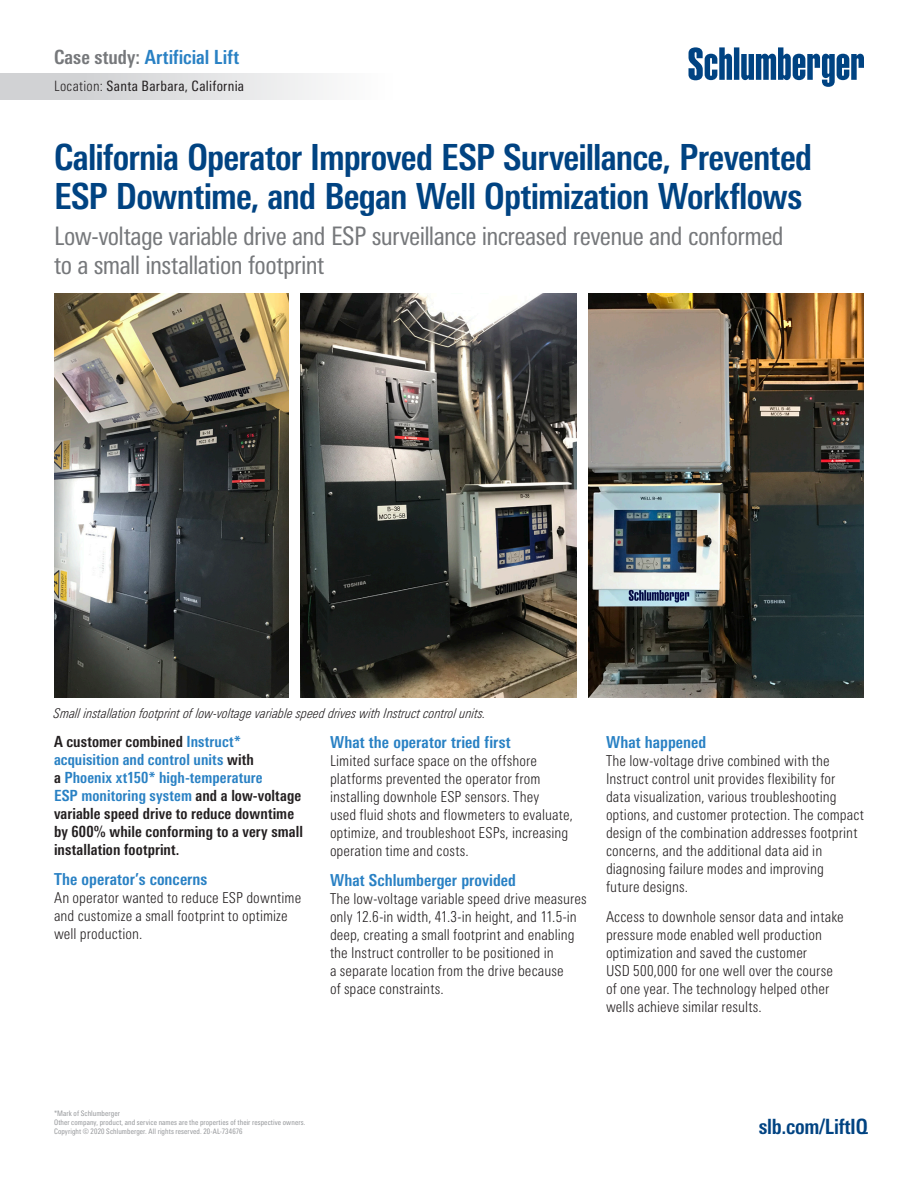
<style>
.page{position:relative;width:918px;height:1188px;background:#fff}
.page>*{position:absolute;margin:0;border:0;box-sizing:border-box;transform-origin:0 0}
.headline__front{font:700 condensed 36px/39px "Univers Next Pro";letter-spacing:-.02em;color:#004382}
.Subhead{font:condensed 25.5px/28.5px "Univers Next Pro";letter-spacing:-.025em;color:#76787b}
.URL{font:700 condensed 21px "Univers Next Pro";letter-spacing:-.01em;color:#004382}
.Case_Study{font:700 condensed 19.5px "Univers Next Pro";letter-spacing:.005em;color:#2981c4}
.Body_Head{font:700 condensed 16.5px "Univers Next Pro";letter-spacing:.005em;color:#2981c4}
.Intro_paragraph{font:700 condensed 15.3px/18px "Univers Next Pro";letter-spacing:.005em;color:#231f20}
.Body_Text{font:300 condensed 15px/18px "Univers Next Pro";letter-spacing:.005em;color:#231f20}
.Location{font:condensed 14.25px "Univers Next Pro";letter-spacing:.025em;color:#231f20}
.t1{font:italic 300 condensed 13.5px "Univers Next Pro";letter-spacing:.005em;color:#231f20}
.Boilerplate__docket{font:condensed 7.5px "Univers Next Pro";letter-spacing:.01em;color:#939598}
.s1{color:#76787b}
.s2{font-weight:300}
.s3{color:#2981c4}
</style>
<div class="page">
<svg style="left:688px;top:47px;width:176px;height:40px"></svg>
<img style="left:54px;top:294px;width:235px;height:403px">
<img style="left:300px;top:294px;width:276px;height:403px">
<img style="left:588px;top:294px;width:276px;height:403px">
<div style="left:0;top:73px;width:393px;height:27px;background:linear-gradient(to right,#c9cbcd,#fdfdfd)"></div>
<p class="Case_Study" style="left:54px;top:46px;width:187px"><span class="s1">Case study:</span> Artificial Lift</p>
<p class="Location" style="left:54px;top:78px;width:192px"><span class="s2">Location:</span> Santa Barbara, California</p>
<p class="headline__front" style="left:54px;top:137px;width:760px">California Operator Improved ESP Surveillance, Prevented<br>ESP Downtime, and Began Well Optimization Workflows</p>
<p class="Subhead" style="left:54px;top:222px;width:731px">Low-voltage variable drive and ESP surveillance increased revenue and conformed to a small installation footprint</p>
<p class="t1" style="left:54px;top:705px;width:434px">Small installation footprint of low-voltage variable speed drives with Instruct control units.</p>
<p class="Intro_paragraph" style="left:54px;top:733px;width:250px">A customer combined <span class="s3">Instruct* acquisition and control units</span> with<br>a <span class="s3">Phoenix xt150* high-temperature<br>ESP monitoring system</span> and a low-voltage variable speed drive to reduce downtime by 600% while conforming to a very small installation footprint.</p>
<p class="Body_Head" style="left:54px;top:870px;width:155px">The operator’s concerns</p>
<p class="Body_Text" style="left:54px;top:889px;width:249px">An operator wanted to reduce ESP downtime and customize a small footprint to optimize well production.</p>
<p class="Body_Head" style="left:330px;top:732px;width:182px">What the operator tried first</p>
<p class="Body_Text" style="left:330px;top:752px;width:244px">Limited surface space on the offshore platforms prevented the operator from installing downhole ESP sensors. They<br>used fluid shots and flowmeters to evaluate, optimize, and troubleshoot ESPs, increasing operation time and costs.</p>
<p class="Body_Head" style="left:330px;top:870px;width:188px">What Schlumberger provided</p>
<p class="Body_Text" style="left:330px;top:890px;width:258px">The low-voltage variable speed drive measures only 12.6-in width, 41.3-in height, and 11.5-in deep, creating a small footprint and enabling the Instruct controller to be positioned in<br>a separate location from the drive because<br>of space constraints.</p>
<p class="Body_Head" style="left:606px;top:732px;width:102px">What happened</p>
<p class="Body_Text" style="left:606px;top:752px;width:259px">The low-voltage drive combined with the Instruct control unit provides flexibility for<br>data visualization, various troubleshooting options, and customer protection. The compact design of the combination addresses footprint concerns, and the additional data aid in diagnosing failure modes and improving<br>future designs.</p>
<p class="Body_Text" style="left:606px;top:908px;width:239px">Access to downhole sensor data and intake pressure mode enabled well production optimization and saved the customer<br>USD 500,000 for one well over the course of one year. The technology helped other wells achieve similar results.</p>
<p class="Boilerplate__docket" style="left:54px;top:1109px;width:67px">*Mark of Schlumberger</p>
<p class="Boilerplate__docket" style="left:54px;top:1118px;width:253px">Other company, product, and service names are the properties of their respective owners.</p>
<p class="Boilerplate__docket" style="left:54px;top:1127px;width:190px">Copyright © 2020 Schlumberger. All rights reserved. 20-AL-734676</p>
<p class="URL" style="left:759px;top:1114px;width:111px">slb.com/LiftIQ</p>
</div>
